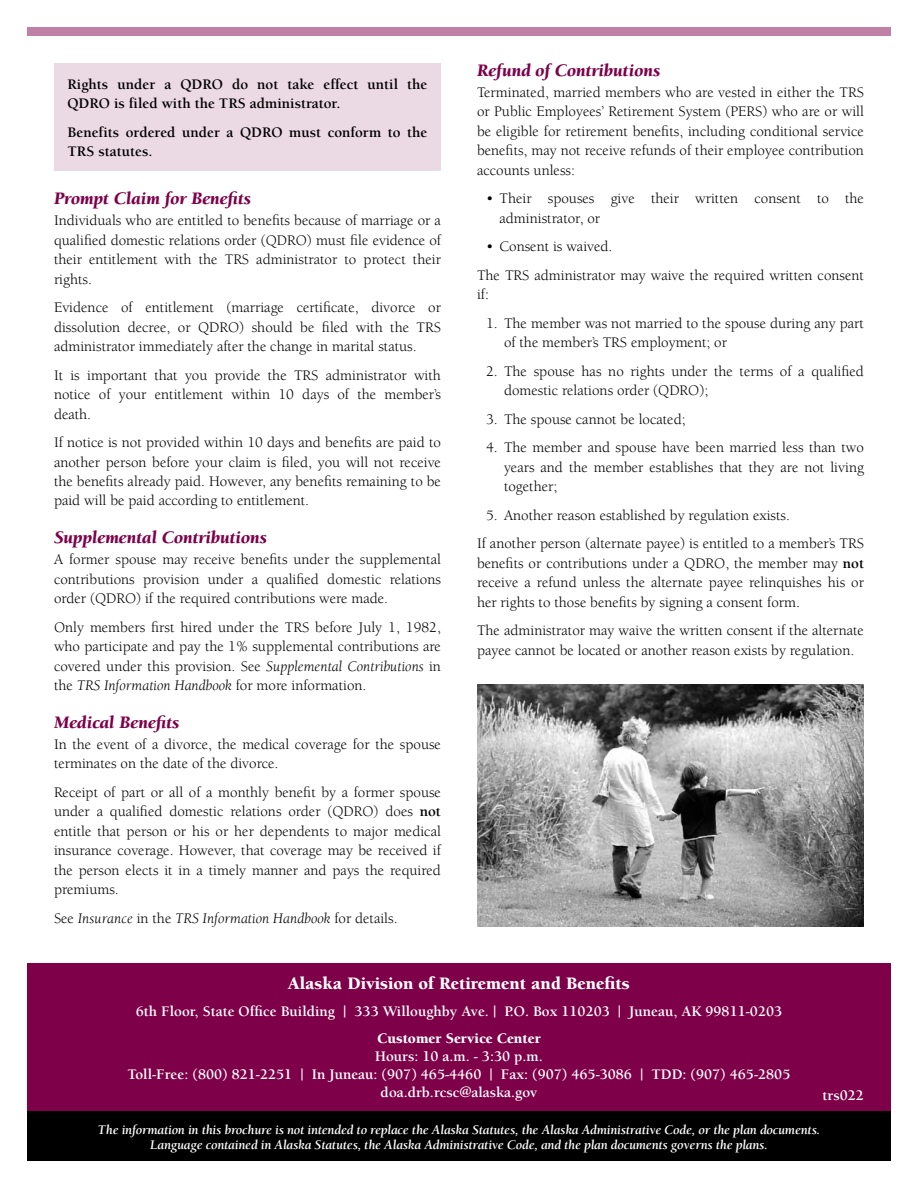
<style>
.page{position:relative;width:918px;height:1188px;background:#fff}
.page>*{position:absolute;margin:0;border:0;box-sizing:border-box;transform-origin:0 0}
.t1{font:italic 900 18px "Berkeley Std";color:#7d0049}
.t2{font:900 18px "Berkeley Std";color:#fff}
.t3{font:15px/19.5px "Berkeley Std";color:#000;text-align:justify}
.t4{font:700 15px/18px "Berkeley Std";color:#fff;text-align:center}
.t5{font:700 15px/19.5px "Berkeley Std";color:#000}
.t6{font:italic 15px "Berkeley Std";color:#000}
.t7{font:900 15px "Berkeley Std";color:#fff}
.t8{font:italic 700 13.5px/15px "Berkeley Std";letter-spacing:-.015em;color:#fff;text-align:center}
.s1{font-style:italic}
.s2{font-weight:700}
.s3{font-style:normal}
</style>
<div class="page">
<div style="left:27px;top:963px;width:864px;height:153px;background:#7d0049"></div>
<div style="left:27px;top:27px;width:864px;height:9px;background:#be80a4"></div>
<div style="left:27px;top:1112px;width:864px;height:49px;background:#000"></div>
<div style="left:54px;top:63px;width:387px;height:108px;background:#ebd9e4"></div>
<img style="left:477px;top:684px;width:387px;height:243px">
<p class="t5" style="left:68px;top:74px;width:362px">Rights under a QDRO do not take effect until the<br>QDRO is filed with the TRS administrator.</p>
<p class="t5" style="left:68px;top:122px;width:362px">Benefits ordered under a QDRO must conform to the<br>TRS statutes.</p>
<p class="t1" style="left:54px;top:189px;width:199px">Prompt Claim for Benefits</p>
<p class="t3" style="left:54px;top:211px;width:389px">Individuals who are entitled to benefits because of marriage or a qualified domestic relations order (QDRO) must file evidence of their entitlement with the TRS administrator to protect their rights.</p>
<p class="t3" style="left:54px;top:298px;width:389px">Evidence of entitlement (marriage certificate, divorce or dissolution decree, or QDRO) should be filed with the TRS administrator immediately after the change in marital status.</p>
<p class="t3" style="left:54px;top:365px;width:389px">It is important that you provide the TRS administrator with notice of your entitlement within 10 days of the member’s death.</p>
<p class="t3" style="left:54px;top:433px;width:389px">If notice is not provided within 10 days and benefits are paid to another person before your claim is filed, you will not receive the benefits already paid. However, any benefits remaining to be paid will be paid according to entitlement.</p>
<p class="t1" style="left:54px;top:528px;width:215px">Supplemental Contributions</p>
<p class="t3" style="left:54px;top:550px;width:389px">A former spouse may receive benefits under the supplemental contributions provision under a qualified domestic relations order (QDRO) if the required contributions were made.</p>
<p class="t3" style="left:54px;top:617px;width:388px">Only members first hired under the TRS before July 1, 1982, who participate and pay the 1% supplemental contributions are covered under this provision. See <span class="s1">Supplemental Contributions</span> in the <span class="s1">TRS Information Handbook</span> for more information.</p>
<p class="t1" style="left:54px;top:712px;width:127px">Medical Benefits</p>
<p class="t3" style="left:54px;top:734px;width:389px">In the event of a divorce, the medical coverage for the spouse terminates on the date of the divorce.</p>
<p class="t3" style="left:54px;top:782px;width:389px">Receipt of part or all of a monthly benefit by a former spouse under a qualified domestic relations order (QDRO) does <span class="s2">not </span>entitle that person or his or her dependents to major medical insurance coverage. However, that coverage may be received if the person elects it in a timely manner and pays the required premiums.</p>
<p class="t6" style="left:54px;top:910px;width:345px"><span class="s3">See</span> Insurance <span class="s3">in the</span> TRS Information Handbook <span class="s3">for details.</span></p>
<p class="t1" style="left:477px;top:61px;width:185px">Refund of Contributions</p>
<p class="t3" style="left:477px;top:82px;width:389px">Terminated, married members who are vested in either the TRS or Public Employees’ Retirement System (PERS) who are or will be eligible for retirement benefits, including conditional service benefits, may not receive refunds of their employee contribution accounts unless:</p>
<p class="t3" style="left:500px;top:189px;width:366px;text-indent:-14px">• Their spouses give their written consent to the administrator, or</p>
<p class="t3" style="left:477px;top:232px;width:389px;line-height:28.5px;text-indent:9px">• Consent is waived.<br>The TRS administrator may waive the required written consent</p>
<p class="t3" style="left:477px;top:285px;width:13px">if:</p>
<p class="t3" style="left:504px;top:313px;width:362px;text-indent:-18px">1. The member was not married to the spouse during any part of the member’s TRS employment; or</p>
<p class="t3" style="left:504px;top:361px;width:361px;text-indent:-18px">2. The spouse has no rights under the terms of a qualified domestic relations order (QDRO);</p>
<p class="t3" style="left:486px;top:409px;width:201px">3. The spouse cannot be located;</p>
<p class="t3" style="left:504px;top:438px;width:362px;text-indent:-18px">4. The member and spouse have been married less than two years and the member establishes that they are not living together;</p>
<p class="t3" style="left:477px;top:501px;width:388px;line-height:28.5px;text-indent:9px">5. Another reason established by regulation exists.<br>If another person (alternate payee) is entitled to a member’s TRS</p>
<p class="t3" style="left:477px;top:553px;width:389px">benefits or contributions under a QDRO, the member may <span class="s2">not </span>receive a refund unless the alternate payee relinquishes his or her rights to those benefits by signing a consent form.</p>
<p class="t3" style="left:477px;top:621px;width:389px">The administrator may waive the written consent if the alternate payee cannot be located or another reason exists by regulation.</p>
<p class="t2" style="left:288px;top:974px;width:343px">Alaska Division of Retirement and Benefits</p>
<p class="t4" style="left:136px;top:1003px;width:648px">6th Floor, State Office Building | 333 Willoughby Ave. | P.O. Box 110203 | Juneau, AK 99811-0203</p>
<p class="t7" style="left:377px;top:1031px;width:165px">Customer Service Center</p>
<p class="t4" style="left:128px;top:1048px;width:664px">Hours: 10 a.m. - 3:30 p.m.<br>Toll-Free: (800) 821-2251 | In Juneau: (907) 465-4460 | Fax: (907) 465-3086 | TDD: (907) 465-2805 doa.drb.rcsc@alaska.gov</p>
<p class="t8" style="left:98px;top:1122px;width:724px">The information in this brochure is not intended to replace the Alaska Statutes, the Alaska Administrative Code, or the plan documents.<br>Language contained in Alaska Statutes, the Alaska Administrative Code, and the plan documents governs the plans.</p>
<p class="t4" style="left:823px;top:1086px;width:43px">trs022</p>
</div>
